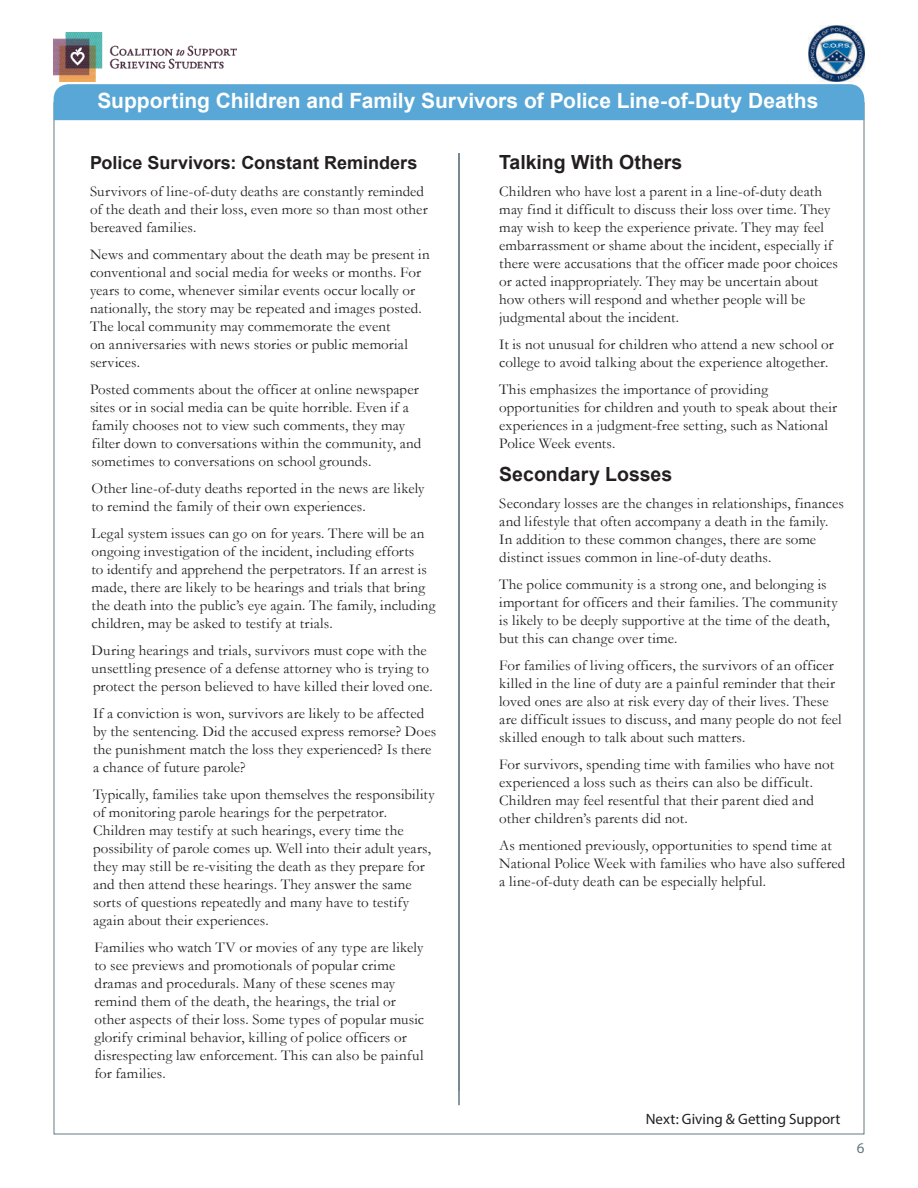
<style>
.page{position:relative;width:918px;height:1188px;background:#fff}
.page>*{position:absolute;margin:0;border:0;box-sizing:border-box;transform-origin:0 0}
.t1{font:700 21px "Arial";color:#fff}
.t2{font:700 19.5px "Arial";color:#231f20}
.t3{font:700 18px "Arial";color:#231f20}
.t4{font:15px/18px "Garamond";letter-spacing:.005em;color:#231f20}
.t5{font:15px "Myriad Pro";letter-spacing:.005em;color:#231f20}
.t6{font:15px "Myriad Pro";color:#647882}
</style>
<div class="page">
<img style="left:54px;top:32px;width:182px;height:50px">
<div style="left:54px;top:84px;width:810px;height:36px;background:#58a7d6"></div>
<hr style="left:458px;top:153px;width:2px;height:952px;background:#647882">
<img style="left:809px;top:26px;width:56px;height:56px">
<h1 class="t1" style="left:97px;top:93px;width:722px">Supporting Children and Family Survivors of Police Line-of-Duty Deaths</h1>
<p class="t3" style="left:90px;top:156px;width:329px">Police Survivors: Constant Reminders</p>
<p class="t4" style="left:90px;top:184px;width:339px">Survivors of line-of-duty deaths are constantly reminded of the death and their loss, even more so than most other bereaved families.</p>
<p class="t4" style="left:90px;top:247px;width:341px">News and commentary about the death may be present in conventional and social media for weeks or months. For years to come, whenever similar events occur locally or nationally, the story may be repeated and images posted.<br>The local community may commemorate the event<br>on anniversaries with news stories or public memorial services.</p>
<p class="t4" style="left:90px;top:382px;width:333px">Posted comments about the officer at online newspaper sites or in social media can be quite horrible. Even if a family chooses not to view such comments, they may filter down to conversations within the community, and sometimes to conversations on school grounds.</p>
<p class="t4" style="left:92px;top:481px;width:335px">Other line-of-duty deaths reported in the news are likely to remind the family of their own experiences.</p>
<p class="t4" style="left:92px;top:526px;width:346px">Legal system issues can go on for years. There will be an ongoing investigation of the incident, including efforts<br>to identify and apprehend the perpetrators. If an arrest is made, there are likely to be hearings and trials that bring the death into the public’s eye again. The family, including children, may be asked to testify at trials.</p>
<p class="t4" style="left:92px;top:643px;width:343px">During hearings and trials, survivors must cope with the unsettling presence of a defense attorney who is trying to protect the person believed to have killed their loved one.</p>
<p class="t4" style="left:93px;top:706px;width:345px">If a conviction is won, survivors are likely to be affected by the sentencing. Did the accused express remorse? Does the punishment match the loss they experienced? Is there a chance of future parole?</p>
<p class="t4" style="left:93px;top:787px;width:343px">Typically, families take upon themselves the responsibility of monitoring parole hearings for the perpetrator.<br>Children may testify at such hearings, every time the possibility of parole comes up. Well into their adult years, they may still be re-visiting the death as they prepare for and then attend these hearings. They answer the same sorts of questions repeatedly and many have to testify again about their experiences.</p>
<p class="t4" style="left:94px;top:940px;width:331px">Families who watch TV or movies of any type are likely to see previews and promotionals of popular crime dramas and procedurals. Many of these scenes may remind them of the death, the hearings, the trial or other aspects of their loss. Some types of popular music glorify criminal behavior, killing of police officers or disrespecting law enforcement. This can also be painful for families.</p>
<h2 class="t2" style="left:499px;top:155px;width:185px">Talking With Others</h2>
<p class="t4" style="left:499px;top:184px;width:340px">Children who have lost a parent in a line-of-duty death may find it difficult to discuss their loss over time. They may wish to keep the experience private. They may feel embarrassment or shame about the incident, especially if there were accusations that the officer made poor choices or acted inappropriately. They may be uncertain about how others will respond and whether people will be judgmental about the incident.</p>
<p class="t4" style="left:499px;top:337px;width:336px">It is not unusual for children who attend a new school or college to avoid talking about the experience altogether.</p>
<p class="t4" style="left:499px;top:382px;width:339px">This emphasizes the importance of providing opportunities for children and youth to speak about their experiences in a judgment-free setting, such as National Police Week events.</p>
<h2 class="t2" style="left:499px;top:467px;width:175px">Secondary Losses</h2>
<p class="t4" style="left:499px;top:496px;width:346px">Secondary losses are the changes in relationships, finances and lifestyle that often accompany a death in the family.<br>In addition to these common changes, there are some distinct issues common in line-of-duty deaths.</p>
<p class="t4" style="left:499px;top:577px;width:340px">The police community is a strong one, and belonging is important for officers and their families. The community is likely to be deeply supportive at the time of the death, but this can change over time.</p>
<p class="t4" style="left:499px;top:658px;width:344px">For families of living officers, the survivors of an officer killed in the line of duty are a painful reminder that their loved ones are also at risk every day of their lives. These are difficult issues to discuss, and many people do not feel skilled enough to talk about such matters.</p>
<p class="t4" style="left:499px;top:757px;width:336px">For survivors, spending time with families who have not experienced a loss such as theirs can also be difficult.<br>Children may feel resentful that their parent died and other children’s parents did not.</p>
<p class="t4" style="left:499px;top:838px;width:348px">As mentioned previously, opportunities to spend time at<br>National Police Week with families who have also suffered a line-of-duty death can be especially helpful.</p>
<p class="t5" style="left:646px;top:1113px;width:196px">Next: Giving &amp; Getting Support</p>
<p class="t6" style="left:857px;top:1142px;width:9px">6</p>
</div>
